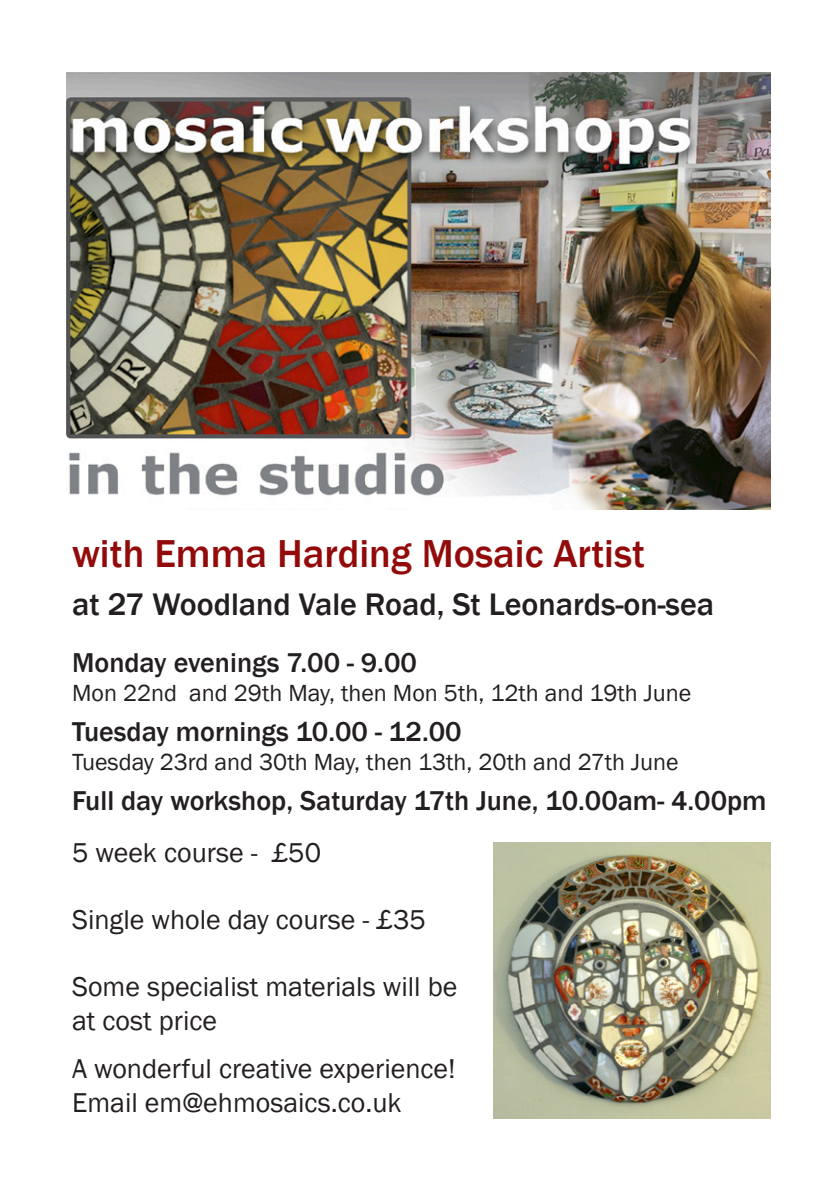
<style>
.page{position:relative;width:840px;height:1191px;background:#fff}
.page>*{position:absolute;margin:0;border:0;box-sizing:border-box;transform-origin:0 0}
.t1{font:500 40px "Franklin Gothic";color:#920a0a}
.t2{font:500 32px "Franklin Gothic";color:#231f20}
.t3{font:28px/33.6px "Franklin Gothic";color:#231f20}
.t4{font:500 28px "Franklin Gothic";color:#231f20}
.t5{font:24px "Franklin Gothic";color:#231f20}
</style>
<div class="page">
<img style="left:67px;top:72px;width:703px;height:437px">
<img style="left:493px;top:842px;width:277px;height:277px">
<p class="t1" style="left:72px;top:528px;width:574px">with Emma Harding Mosaic Artist</p>
<p class="t2" style="left:72px;top:584px;width:643px">at 27 Woodland Vale Road, St Leonards-on-sea</p>
<p class="t4" style="left:72px;top:645px;width:346px">Monday evenings 7.00 - 9.00</p>
<p class="t5" style="left:72px;top:678px;width:620px">Mon 22nd and 29th May, then Mon 5th, 12th and 19th June</p>
<p class="t4" style="left:72px;top:714px;width:391px">Tuesday mornings 10.00 - 12.00</p>
<p class="t5" style="left:72px;top:747px;width:608px">Tuesday 23rd and 30th May, then 13th, 20th and 27th June</p>
<p class="t4" style="left:72px;top:783px;width:695px">Full day workshop, Saturday 17th June, 10.00am- 4.00pm</p>
<p class="t3" style="left:72px;top:836px;width:250px">5 week course - £50</p>
<p class="t3" style="left:72px;top:903px;width:355px">Single whole day course - £35</p>
<p class="t3" style="left:72px;top:970px;width:386px">Some specialist materials will be at cost price</p>
<p class="t3" style="left:72px;top:1052px;width:385px">A wonderful creative experience!</p>
<p class="t3" style="left:72px;top:1086px;width:331px">Email em@ehmosaics.co.uk</p>
</div>
